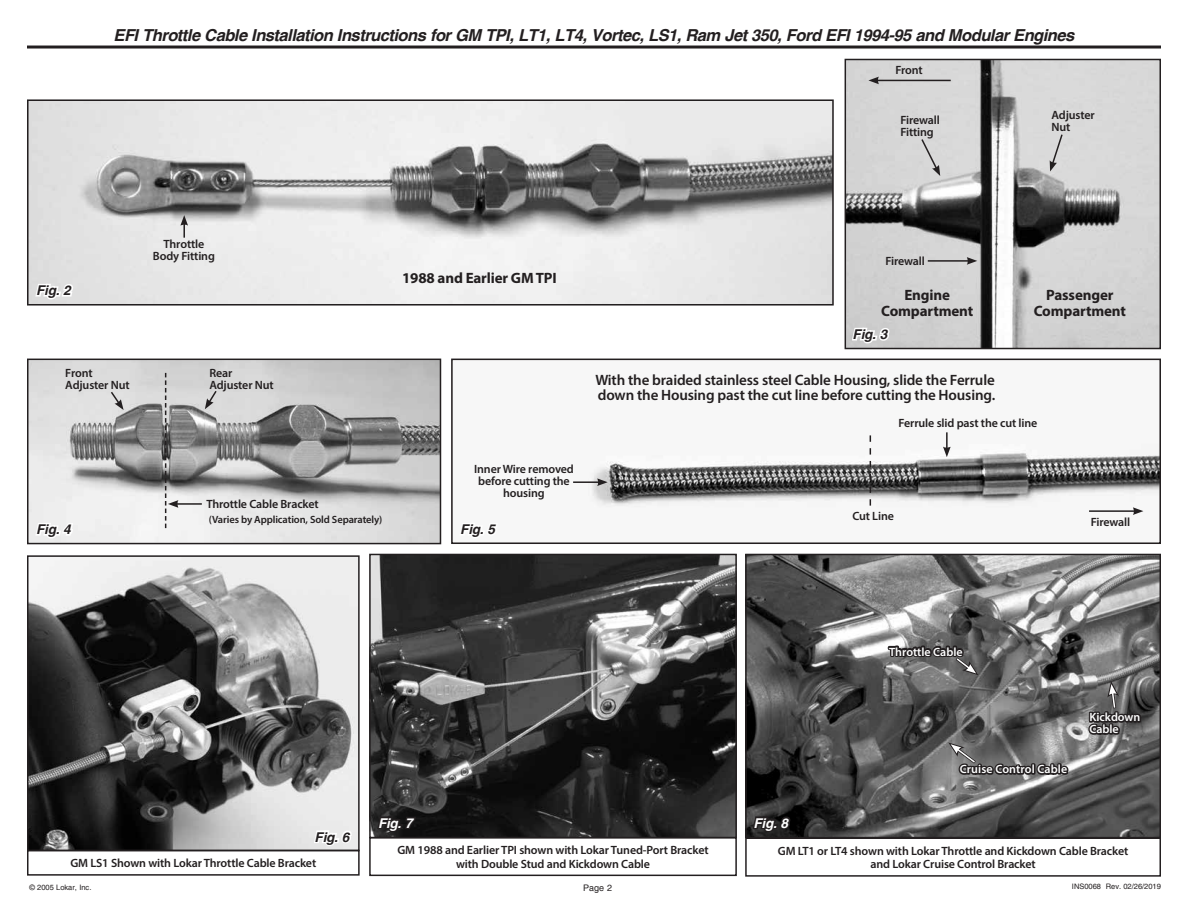
<style>
.page{position:relative;width:1188px;height:918px;background:#fff}
.page>*{position:absolute;margin:0;border:0;box-sizing:border-box;transform-origin:0 0}
.t1{font:italic 700 16.5px "Helvetica";letter-spacing:-.03em;color:#231f20}
.t2{font:600 15px/15px "Myriad Pro";letter-spacing:-.01em;color:#231f20}
.t3{font:700 15px/16.5px "Myriad Pro";letter-spacing:-.01em;color:#231f20;text-align:center}
.t4{font:italic 700 13.5px "Helvetica";letter-spacing:-.015em;color:#231f20}
.t5{font:italic 700 13.5px "Helvetica";letter-spacing:-.015em;color:#fff}
.t6{font:600 12px/12px "Myriad Pro";letter-spacing:-.01em;color:#231f20;text-align:center}
.t7{font:600 12px/12px "Myriad Pro";color:#fff}
.t8{font:600 10.5px "Myriad Pro";letter-spacing:-.01em;color:#231f20}
.t9{font:9px "Helvetica";color:#231f20}
.t10{font:7.5px "Helvetica";color:#231f20}
</style>
<div class="page">
<img style="left:748px;top:557px;width:410px;height:278px">
<div style="left:745px;top:554px;width:416px;height:284px;border:2px solid #231f20"></div>
<img style="left:30px;top:558px;width:327px;height:290px">
<div style="left:27px;top:555px;width:333px;height:296px;border:2px solid #231f20"></div>
<img style="left:372px;top:557px;width:362px;height:278px">
<div style="left:369px;top:554px;width:368px;height:284px;border:2px solid #231f20"></div>
<svg style="left:312px;top:828px;width:41px;height:20px"></svg>
<svg style="left:375px;top:815px;width:44px;height:19px"></svg>
<svg style="left:751px;top:814px;width:41px;height:20px"></svg>
<div style="left:27px;top:850px;width:333px;height:26px;border:2px solid #231f20"></div>
<div style="left:369px;top:837px;width:368px;height:39px;border:2px solid #231f20"></div>
<div style="left:745px;top:837px;width:416px;height:40px;border:2px solid #231f20"></div>
<img style="left:30px;top:102px;width:801px;height:201px">
<div style="left:27px;top:99px;width:807px;height:207px;border:2px solid #231f20"></div>
<img style="left:588px;top:435px;width:570px;height:80px">
<div style="left:451px;top:359px;width:710px;height:185px;border:2px solid #231f20"></div>
<svg style="left:34px;top:281px;width:41px;height:25px"></svg>
<svg style="left:180px;top:215px;width:8px;height:23px"></svg>
<img style="left:848px;top:62px;width:310px;height:284px">
<div style="left:845px;top:59px;width:316px;height:290px;border:2px solid #231f20"></div>
<svg style="left:850px;top:325px;width:41px;height:21px"></svg>
<hr style="left:877px;top:80px;width:74px;height:1px;background:#231f20">
<svg style="left:868px;top:77px;width:11px;height:7px"></svg>
<svg style="left:920px;top:138px;width:20px;height:38px"></svg>
<svg style="left:1050px;top:133px;width:14px;height:39px"></svg>
<hr style="left:928px;top:260px;width:41px;height:2px;background:#231f20">
<svg style="left:967px;top:257px;width:10px;height:8px"></svg>
<img style="left:30px;top:362px;width:408px;height:179px">
<div style="left:27px;top:359px;width:414px;height:185px;border:2px solid #231f20"></div>
<svg style="left:34px;top:498px;width:41px;height:43px"></svg>
<svg style="left:109px;top:390px;width:15px;height:20px"></svg>
<svg style="left:205px;top:389px;width:13px;height:20px"></svg>
<hr style="left:176px;top:503px;width:26px;height:2px;background:#231f20">
<svg style="left:165px;top:373px;width:13px;height:155px"></svg>
<hr style="left:27px;top:46px;width:1134px;height:3px;background:#231f20">
<svg style="left:943px;top:432px;width:8px;height:25px"></svg>
<hr style="left:1089px;top:510px;width:46px;height:2px;background:#231f20">
<svg style="left:1133px;top:507px;width:10px;height:8px"></svg>
<hr style="left:573px;top:481px;width:26px;height:2px;background:#231f20">
<svg style="left:597px;top:478px;width:11px;height:8px"></svg>
<svg style="left:870px;top:435px;width:1px;height:71px"></svg>
<svg style="left:886px;top:614px;width:92px;height:61px;background:#767676"></svg>
<svg style="left:1087px;top:681px;width:56px;height:79px;background:#666565"></svg>
<svg style="left:948px;top:732px;width:122px;height:55px;background:#6f6e6f"></svg>
<h1 class="t1" style="left:114px;top:25px;width:962px">EFI Throttle Cable Installation Instructions for GM TPI, LT1, LT4, Vortec, LS1, Ram Jet 350, Ford EFI 1994-95 and Modular Engines</h1>
<p class="t6" style="left:896px;top:64px;width:29px">Front</p>
<p class="t6" style="left:900px;top:113px;width:41px;text-align:left">Firewall<br>Fitting</p>
<p class="t6" style="left:1051px;top:109px;width:45px;text-align:left">Adjuster<br>Nut</p>
<p class="t4" style="left:36px;top:283px;width:36px">Fig. 2</p>
<p class="t6" style="left:153px;top:238px;width:64px">Throttle<br>Body Fitting</p>
<p class="t6" style="left:65px;top:366px;width:66px;text-align:left">Front<br>Adjuster Nut</p>
<p class="t6" style="left:209px;top:366px;width:66px;text-align:left">Rear<br>Adjuster Nut</p>
<p class="t3" style="left:402px;top:269px;width:156px">1988 and Earlier GM TPI</p>
<p class="t4" style="left:36px;top:522px;width:36px">Fig. 4</p>
<p class="t6" style="left:206px;top:498px;width:114px">Throttle Cable Bracket</p>
<p class="t8" style="left:209px;top:513px;width:175px">(Varies by Application, Sold Separately)</p>
<p class="t6" style="left:474px;top:463px;width:101px">Inner Wire removed before cutting the housing</p>
<p class="t4" style="left:460px;top:522px;width:36px">Fig. 5</p>
<p class="t6" style="left:885px;top:255px;width:41px">Firewall</p>
<p class="t3" style="left:881px;top:286px;width:94px">Engine<br>Compartment</p>
<p class="t3" style="left:1034px;top:286px;width:94px">Passenger<br>Compartment</p>
<p class="t4" style="left:853px;top:326px;width:36px">Fig. 3</p>
<p class="t2" style="left:595px;top:372px;width:401px">With the braided stainless steel Cable Housing, slide the Ferrule down the Housing past the cut line before cutting the Housing.</p>
<p class="t6" style="left:899px;top:417px;width:140px">Ferrule slid past the cut line</p>
<p class="t6" style="left:852px;top:509px;width:43px">Cut Line</p>
<p class="t6" style="left:1091px;top:516px;width:41px">Firewall</p>
<p class="t7" style="left:889px;top:645px;width:75px">Throttle Cable</p>
<p class="t7" style="left:960px;top:763px;width:109px">Cruise Control Cable</p>
<p class="t7" style="left:1089px;top:711px;width:53px">Kickdown<br>Cable</p>
<p class="t4" style="left:315px;top:829px;width:36px">Fig. 6</p>
<p class="t6" style="left:70px;top:857px;width:247px">GM LS1 Shown with Lokar Throttle Cable Bracket</p>
<p class="t5" style="left:378px;top:815px;width:36px">Fig. 7</p>
<p class="t5" style="left:753px;top:815px;width:36px">Fig. 8</p>
<p class="t6" style="left:397px;top:843px;width:313px;line-height:13.5px">GM 1988 and Earlier TPI shown with Lokar Tuned-Port Bracket with Double Stud and Kickdown Cable</p>
<p class="t6" style="left:778px;top:844px;width:352px;line-height:13.5px">GM LT1 or LT4 shown with Lokar Throttle and Kickdown Cable Bracket and Lokar Cruise Control Bracket</p>
<p class="t10" style="left:29px;top:883px;width:64px">© 2005 Lokar, Inc.</p>
<p class="t9" style="left:583px;top:883px;width:30px">Page 2</p>
<p class="t10" style="left:1072px;top:882px;width:91px">INS0068 Rev. 02/26/2019</p>
</div>
